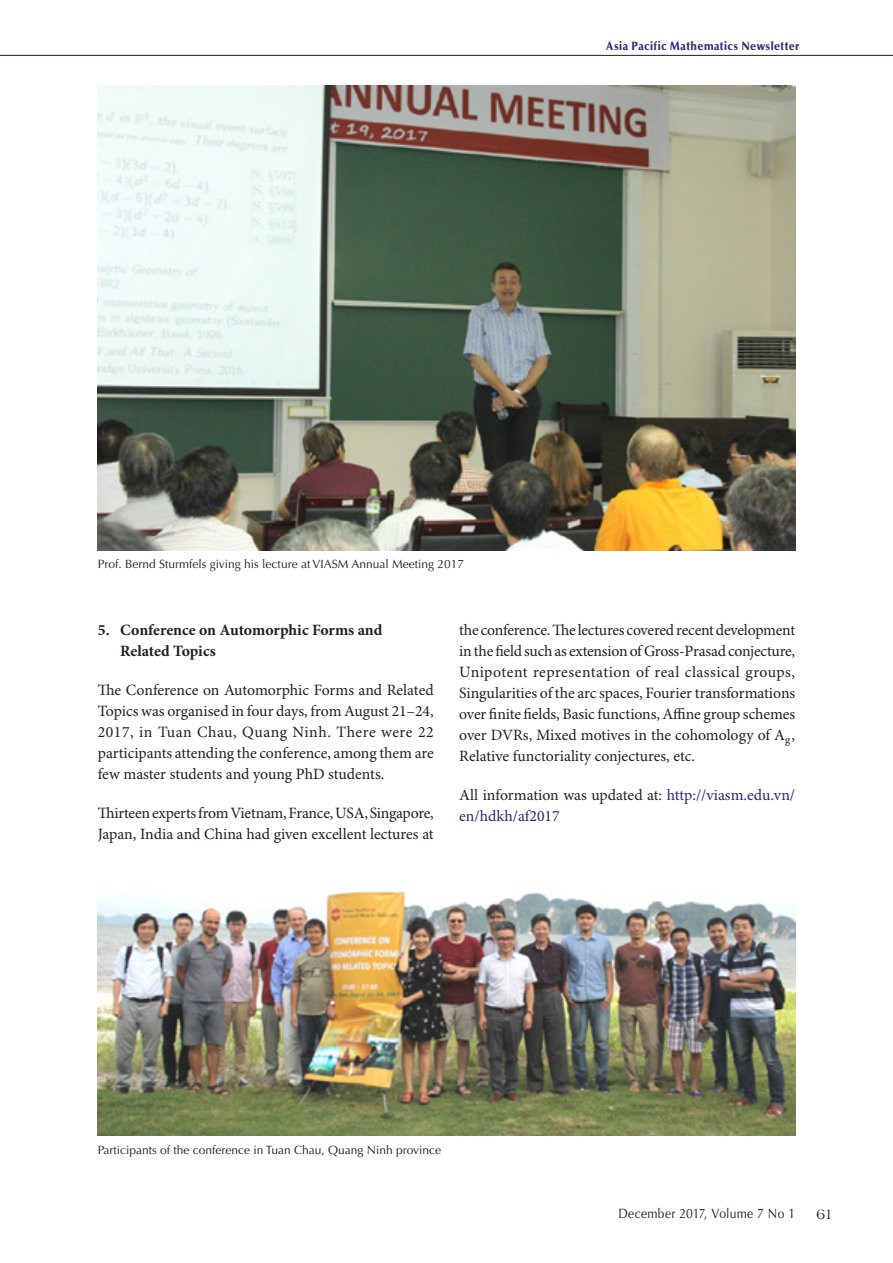
<style>
.page{position:relative;width:893px;height:1263px;background:#fff}
.page>*{position:absolute;margin:0;border:0;box-sizing:border-box;transform-origin:0 0}
.t1{font:15.75px/21px "Minion Pro";letter-spacing:-.005em;color:#231f20;text-align:justify}
.t2{font:15.75px/21px "Minion Pro";color:#282873}
.t3{font:700 15.75px/21px "Minion Pro";letter-spacing:-.005em;color:#231f20}
.t4{font:15px "Americana Std";color:#231f20;scale:.9 1}
.t5{font:13.5px "Optima LT Std";letter-spacing:.02em;color:#231f20;scale:.9 1}
.t6{font:12px "Optima LT Std";color:#231f20}
.t7{font:900 12px "Optima LT Std";letter-spacing:.04em;color:#2e2d77;scale:.9 1}
.s1{color:#231f20}
</style>
<div class="page">
<img style="left:98px;top:891px;width:697px;height:245px">
<img style="left:98px;top:85px;width:697px;height:465px">
<hr style="left:0;top:55px;width:893px;height:1px;background:#231f20">
<p class="t7" style="left:606px;top:39px;width:216px">Asia Pacific Mathematics Newsletter</p>
<p class="t6" style="left:98px;top:557px;width:368px">Prof. Bernd Sturmfels giving his lecture at VIASM Annual Meeting 2017</p>
<p class="t3" style="left:120px;top:620px;width:264px;text-indent:-23px">5. Conference on Automorphic Forms and<br>Related Topics</p>
<p class="t1" style="left:98px;top:680px;width:337px">The Conference on Automorphic Forms and Related Topics was organised in four days, from August 21–24, 2017, in Tuan Chau, Quang Ninh. There were 22 participants attending the conference, among them are few master students and young PhD students.</p>
<p class="t1" style="left:98px;top:803px;width:337px">Thirteen experts from Vietnam, France, USA, Singapore,<br>Japan, India and China had given excellent lectures at</p>
<p class="t1" style="left:459px;top:620px;width:337px">the conference. The lectures covered recent development in the field such as extension of Gross-Prasad conjecture, Unipotent representation of real classical groups, Singularities of the arc spaces, Fourier transformations over finite fields, Basic functions, Affine group schemes over DVRs, Mixed motives in the cohomology of A<sub>g</sub> , Relative functoriality conjectures, etc.</p>
<p class="t2" style="left:459px;top:785px;width:337px"><span class="s1">All information was updated at:</span> http://viasm.edu.vn/ en/hdkh/af2017</p>
<p class="t6" style="left:98px;top:1143px;width:345px">Participants of the conference in Tuan Chau, Quang Ninh province</p>
<p class="t5" style="left:618px;top:1206px;width:198px">December 2017, Volume 7 No 1</p>
<p class="t4" style="left:816px;top:1206px;width:20px">61</p>
</div>
